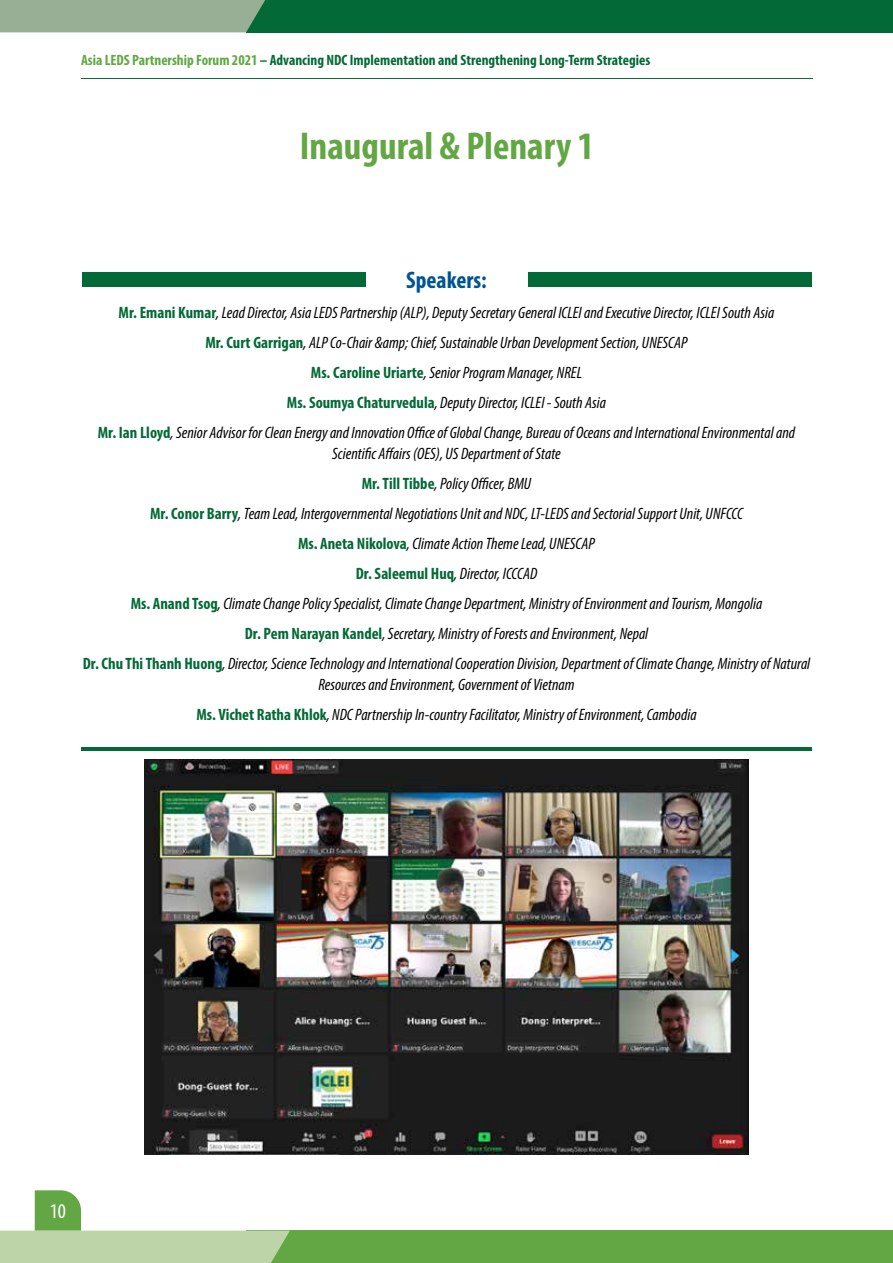
<style>
.page{position:relative;width:893px;height:1263px;background:#fff}
.page>*{position:absolute;margin:0;border:0;box-sizing:border-box;transform-origin:0 0}
.t1{font:700 condensed 39px "Myriad Pro";color:#62a744}
.t2{font:700 condensed 24px "Myriad Pro";color:#005492}
.t3{font:condensed 21px "Myriad Pro";color:#fff}
.t4{font:italic condensed 16.5px/30px "Myriad Pro";color:#000;text-align:center}
.t5{font:700 condensed 15px "Myriad Pro";color:#036936}
.s1{color:#62a744}
.s2{font-weight:700;font-style:normal;color:#036936}
</style>
<div class="page">
<div style="left:246px;top:1230px;width:647px;height:33px;background:#62a744"></div>
<div style="left:246px;top:0;width:647px;height:32px;background:#036936"></div>
<div style="left:0;top:0;width:265px;height:32px;background:#98af95"></div>
<svg style="left:0;top:1190px;width:290px;height:73px"></svg>
<hr style="left:81px;top:78px;width:732px;height:1px;background:#036936">
<div style="left:82px;top:272px;width:284px;height:14px;background:#036936"></div>
<hr style="left:82px;top:747px;width:730px;height:4px;background:#036936">
<div style="left:528px;top:272px;width:284px;height:14px;background:#036936"></div>
<img style="left:144px;top:759px;width:604px;height:396px">
<p class="t5" style="left:81px;top:51px;width:571px"><span class="s1">Asia LEDS Partnership Forum 2021</span> – Advancing NDC Implementation and Strengthening Long-Term Strategies</p>
<h1 class="t1" style="left:300px;top:121px;width:296px">Inaugural &amp; Plenary 1</h1>
<h2 class="t2" style="left:406px;top:265px;width:82px">Speakers:</h2>
<p class="t4" style="left:98px;top:297px;width:699px"><span class="s2">Mr. Emani Kumar</span>, Lead Director, Asia LEDS Partnership (ALP), Deputy Secretary General ICLEI and Executive Director, ICLEI South Asia<br><span class="s2">Mr. Curt Garrigan</span>, ALP Co-Chair &amp;amp; Chief, Sustainable Urban Development Section, UNESCAP<br><span class="s2">Ms. Caroline Uriarte</span>, Senior Program Manager, NREL<br><span class="s2">Ms. Soumya Chaturvedula</span>, Deputy Director, ICLEI - South Asia<br><span class="s2">Mr. Ian Lloyd</span>, Senior Advisor for Clean Energy and Innovation Office of Global Change, Bureau of Oceans and International Environmental and</p>
<p class="t4" style="left:83px;top:438px;width:729px">Scientific Affairs (OES), US Department of State<br><span class="s2">Mr. Till Tibbe</span>, Policy Officer, BMU<br><span class="s2">Mr. Conor Barry</span>, Team Lead, Intergovernmental Negotiations Unit and NDC, LT-LEDS and Sectorial Support Unit, UNFCCC<br><span class="s2">Ms. Aneta Nikolova</span>, Climate Action Theme Lead, UNESCAP<br><span class="s2">Dr. Saleemul Huq</span>, Director, ICCCAD<br><span class="s2">Ms. Anand Tsog</span>, Climate Change Policy Specialist, Climate Change Department, Ministry of Environment and Tourism, Mongolia<br><span class="s2">Dr. Pem Narayan Kandel</span>, Secretary, Ministry of Forests and Environment, Nepal<br><span class="s2">Dr. Chu Thi Thanh Huong</span>, Director, Science Technology and International Cooperation Division, Department of Climate Change, Ministry of Natural</p>
<p class="t4" style="left:196px;top:669px;width:502px">Resources and Environment, Government of Vietnam<br><span class="s2">Ms. Vichet Ratha Khlok</span>, NDC Partnership In-country Facilitator, Ministry of Environment, Cambodia</p>
<p class="t3" style="left:50px;top:1198px;width:18px">10</p>
</div>
